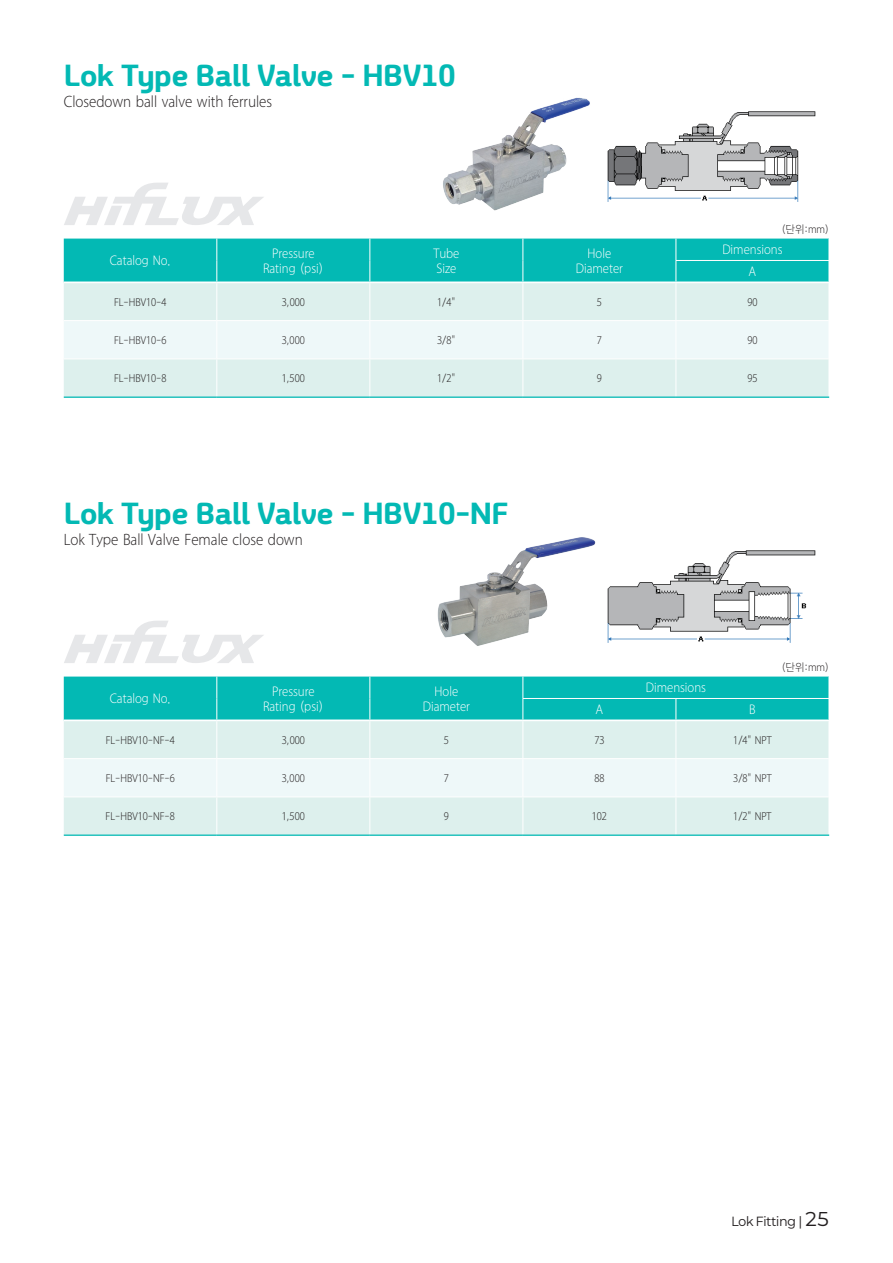
<style>
.page{position:relative;width:893px;height:1263px;background:#fff}
.page>*{position:absolute;margin:0;border:0;box-sizing:border-box;transform-origin:0 0}
.t1{font:30px "Gyeonggi Title V";letter-spacing:-.025em;color:#03b9b4}
.t2{font:15px "Chosun Sg";color:#231f20}
.t3{font:12.75px/15.3px "Chosun Sg";color:#fff;text-align:center}
.t4{font:12px "Paperlogy 4";color:#231f20}
.t5{font:10.5px "Chosun Sg";color:#231f20}
.s1{font-size:18px}
</style>
<div class="page">
<img style="left:608px;top:111px;width:207px;height:91px">
<img style="left:443px;top:97px;width:147px;height:114px">
<hr style="left:64px;top:396px;width:153px;height:2px;background:#03b9b4">
<hr style="left:217px;top:396px;width:153px;height:2px;background:#03b9b4">
<hr style="left:370px;top:396px;width:153px;height:2px;background:#03b9b4">
<hr style="left:523px;top:396px;width:153px;height:2px;background:#03b9b4">
<hr style="left:676px;top:396px;width:153px;height:2px;background:#03b9b4">
<svg style="left:64px;top:239px;width:765px;height:158px;background:#a6e3e0"></svg>
<hr style="left:675px;top:260px;width:154px;height:1px;background:#fff">
<svg style="left:64px;top:183px;width:200px;height:42px"></svg>
<img style="left:608px;top:550px;width:207px;height:93px">
<img style="left:437px;top:537px;width:159px;height:109px">
<hr style="left:64px;top:834px;width:153px;height:2px;background:#03b9b4">
<hr style="left:217px;top:834px;width:153px;height:2px;background:#03b9b4">
<hr style="left:370px;top:834px;width:153px;height:2px;background:#03b9b4">
<hr style="left:523px;top:834px;width:153px;height:2px;background:#03b9b4">
<hr style="left:676px;top:834px;width:153px;height:2px;background:#03b9b4">
<svg style="left:64px;top:676px;width:765px;height:159px;background:#a6e3e0"></svg>
<hr style="left:522px;top:698px;width:154px;height:1px;background:#fff">
<hr style="left:676px;top:698px;width:153px;height:1px;background:#fff">
<svg style="left:64px;top:621px;width:200px;height:42px"></svg>
<h1 class="t1" style="left:64px;top:58px;width:393px">Lok Type Ball Valve - HBV10</h1>
<h2 class="t2" style="left:64px;top:94px;width:210px">Closedown ball valve with ferrules</h2>
<p class="t5" style="left:781px;top:224px;width:49px">(단위:mm)</p>
<p class="t3" style="left:110px;top:253px;width:63px">Catalog No.</p>
<p class="t3" style="left:263px;top:245px;width:62px">Pressure<br>Rating (psi)</p>
<p class="t3" style="left:433px;top:245px;width:28px;text-align:left">Tube<br>Size</p>
<p class="t3" style="left:576px;top:245px;width:49px">Hole<br>Diameter</p>
<p class="t3" style="left:722px;top:239px;width:62px;line-height:21.9px">Dimensions<br>A</p>
<p class="t5" style="left:114px;top:296px;width:54px">FL-HBV10-4</p>
<p class="t5" style="left:282px;top:296px;width:24px">3,000</p>
<p class="t5" style="left:437px;top:296px;width:20px">1/4"</p>
<p class="t5" style="left:597px;top:296px;width:7px">5</p>
<p class="t5" style="left:747px;top:296px;width:12px">90</p>
<p class="t5" style="left:114px;top:335px;width:54px">FL-HBV10-6</p>
<p class="t5" style="left:282px;top:335px;width:24px">3,000</p>
<p class="t5" style="left:437px;top:335px;width:20px">3/8"</p>
<p class="t5" style="left:597px;top:335px;width:7px">7</p>
<p class="t5" style="left:747px;top:335px;width:12px">90</p>
<p class="t5" style="left:114px;top:373px;width:54px">FL-HBV10-8</p>
<p class="t5" style="left:282px;top:373px;width:24px">1,500</p>
<p class="t5" style="left:437px;top:373px;width:20px">1/2"</p>
<p class="t5" style="left:597px;top:373px;width:7px">9</p>
<p class="t5" style="left:747px;top:373px;width:12px">95</p>
<h1 class="t1" style="left:64px;top:496px;width:446px">Lok Type Ball Valve - HBV10-NF</h1>
<h2 class="t2" style="left:64px;top:532px;width:240px">Lok Type Ball Valve Female close down</h2>
<p class="t3" style="left:110px;top:691px;width:63px">Catalog No.</p>
<p class="t3" style="left:263px;top:683px;width:62px">Pressure<br>Rating (psi)</p>
<p class="t3" style="left:423px;top:683px;width:49px">Hole<br>Diameter</p>
<p class="t3" style="left:646px;top:680px;width:62px">Dimensions</p>
<p class="t3" style="left:596px;top:702px;width:9px">A</p>
<p class="t3" style="left:749px;top:702px;width:8px">B</p>
<p class="t5" style="left:106px;top:734px;width:71px">FL-HBV10-NF-4</p>
<p class="t5" style="left:282px;top:734px;width:24px">3,000</p>
<p class="t5" style="left:444px;top:734px;width:7px">5</p>
<p class="t5" style="left:594px;top:734px;width:12px">73</p>
<p class="t5" style="left:733px;top:734px;width:40px">1/4" NPT</p>
<p class="t5" style="left:106px;top:773px;width:71px">FL-HBV10-NF-6</p>
<p class="t5" style="left:282px;top:773px;width:24px">3,000</p>
<p class="t5" style="left:444px;top:773px;width:7px">7</p>
<p class="t5" style="left:594px;top:773px;width:12px">88</p>
<p class="t5" style="left:733px;top:773px;width:40px">3/8" NPT</p>
<p class="t5" style="left:106px;top:811px;width:71px">FL-HBV10-NF-8</p>
<p class="t5" style="left:282px;top:811px;width:24px">1,500</p>
<p class="t5" style="left:444px;top:811px;width:7px">9</p>
<p class="t5" style="left:592px;top:811px;width:17px">102</p>
<p class="t5" style="left:733px;top:811px;width:40px">1/2" NPT</p>
<p class="t5" style="left:781px;top:662px;width:49px">(단위:mm)</p>
<p class="t4" style="left:731px;top:1213px;width:99px">Lok Fitting | <span class="s1">25</span></p>
</div>
